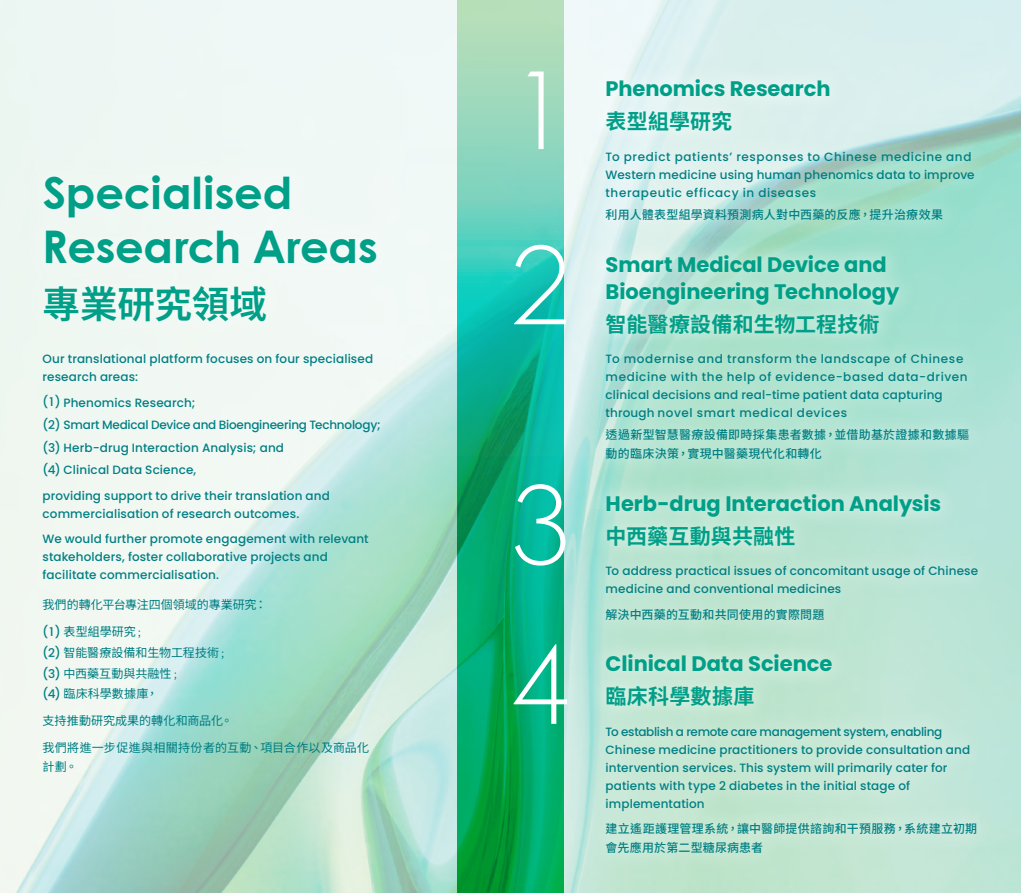
<style>
.page{position:relative;width:1021px;height:893px;background:#fff}
.page>*{position:absolute;margin:0;border:0;box-sizing:border-box;transform-origin:0 0}
.t1{font:300 108px "Century Gothic Paneuropean";color:#fff}
.t2{font:700 45px/54px "Century Gothic Paneuropean";letter-spacing:-.005em;color:#009f88}
.t3{font:100 37.5px "Noto Sans HK";color:#009f88}
.t4{font:700 21px/27px "Poppins";color:#009f88}
.t5{font:700 21px "Source Han Sans HC";letter-spacing:.01em;color:#009f88}
.t6{font:500 12px/18px "Poppins";letter-spacing:.01em;color:#007f84}
.t7{font:500 12px/18px "Poppins";letter-spacing:.05em;color:#007f84}
.t8{font:500 12px/19.2px "Source Han Sans HC";letter-spacing:.02em;color:#007f84}
.t9{font:100 12px/20.7px "Noto Sans HK";letter-spacing:.005em;color:#007f84}
.t10{font:100 12px/19.2px "Noto Sans HK";letter-spacing:.025em;color:#007f84}
.s1{font-family:"Poppins";font-weight:500}
</style>
<div class="page">
<img style="left:0;top:0;width:1020px;height:893px">
<svg style="left:457px;top:0;width:106px;height:893px;background:#29b686"></svg>
<img style="left:4px;top:132px;width:502px;height:263px">
<img style="left:580px;top:657px;width:424px;height:233px">
<img style="left:580px;top:257px;width:424px;height:211px">
<img style="left:580px;top:468px;width:426px;height:189px">
<img style="left:580px;top:53px;width:424px;height:204px">
<h2 class="t2" style="left:43px;top:164px;width:337px">Specialised<br>Research Areas</h2>
<h3 class="t3" style="left:43px;top:283px;width:226px">專業研究領域</h3>
<p class="t6" style="left:43px;top:350px;width:332px">Our translational platform focuses on four specialised research areas:</p>
<p class="t6" style="left:43px;top:391px;width:340px;line-height:22.5px">(1) Phenomics Research;<br>(2) Smart Medical Device and Bioengineering Technology; (3) Herb-drug Interaction Analysis; and<br>(4) Clinical Data Science,</p>
<p class="t6" style="left:43px;top:487px;width:289px">providing support to drive their translation and commercialisation of research outcomes.</p>
<p class="t6" style="left:43px;top:530px;width:328px">We would further promote engagement with relevant stakeholders, foster collaborative projects and facilitate commercialisation.</p>
<p class="t9" style="left:43px;top:595px;width:226px">我們的轉化平台專注四個領域的專業研究：</p>
<p class="t9" style="left:43px;top:622px;width:188px"><span class="s1">(1)</span> 表型組學研究﹔<br><span class="s1">(2)</span> 智能醫療設備和生物工程技術﹔ <span class="s1">(3)</span> 中西藥互動與共融性﹔<br><span class="s1">(4)</span> 臨床科學數據庫，</p>
<p class="t9" style="left:43px;top:710px;width:192px">支持推動研究成果的轉化和商品化。</p>
<p class="t10" style="left:43px;top:738px;width:328px">我們將進一步促進與相關持份者的互動、項目合作以及商品化計劃。</p>
<h1 class="t1" style="left:510px;top:43px;width:61px">1</h1>
<h3 class="t4" style="left:605px;top:76px;width:226px">Phenomics Research</h3>
<h3 class="t5" style="left:605px;top:110px;width:128px">表型組學研究</h3>
<p class="t7" style="left:605px;top:148px;width:370px">To predict patients’ responses to Chinese medicine and<br>Western medicine using human phenomics data to improve therapeutic efficacy in diseases</p>
<p class="t8" style="left:605px;top:205px;width:339px">利用人體表型組學資料預測病人對中西藥的反應，提升治療效果</p>
<h1 class="t1" style="left:510px;top:218px;width:61px">2</h1>
<h3 class="t4" style="left:605px;top:251px;width:295px">Smart Medical Device and<br>Bioengineering Technology</h3>
<h3 class="t5" style="left:605px;top:312px;width:275px">智能醫療設備和生物工程技術</h3>
<p class="t7" style="left:605px;top:350px;width:363px">To modernise and transform the landscape of Chinese medicine with the help of evidence-based data-driven clinical decisions and real-time patient data capturing through novel smart medical devices</p>
<p class="t8" style="left:605px;top:425px;width:365px">透過新型智慧醫療設備即時採集患者數據，並借助基於證據和數據驅動的臨床決策，實現中醫藥現代化和轉化</p>
<h1 class="t1" style="left:510px;top:458px;width:61px">3</h1>
<h3 class="t4" style="left:605px;top:490px;width:337px">Herb-drug Interaction Analysis</h3>
<h3 class="t5" style="left:605px;top:525px;width:191px">中西藥互動與共融性</h3>
<p class="t6" style="left:605px;top:562px;width:374px">To address practical issues of concomitant usage of Chinese medicine and conventional medicines</p>
<p class="t8" style="left:605px;top:605px;width:220px">解決中西藥的互動和共同使用的實際問題</p>
<h1 class="t1" style="left:510px;top:618px;width:61px">4</h1>
<h3 class="t4" style="left:605px;top:650px;width:228px">Clinical Data Science</h3>
<h3 class="t5" style="left:605px;top:685px;width:150px">臨床科學數據庫</h3>
<p class="t6" style="left:605px;top:722px;width:366px">To establish a remote care management system, enabling Chinese medicine practitioners to provide consultation and intervention services. This system will primarily cater for patients with type 2 diabetes in the initial stage of implementation</p>
<p class="t8" style="left:605px;top:819px;width:373px">建立遙距護理管理系統，讓中醫師提供諮詢和干預服務，系統建立初期會先應用於第二型糖尿病患者</p>
</div>
